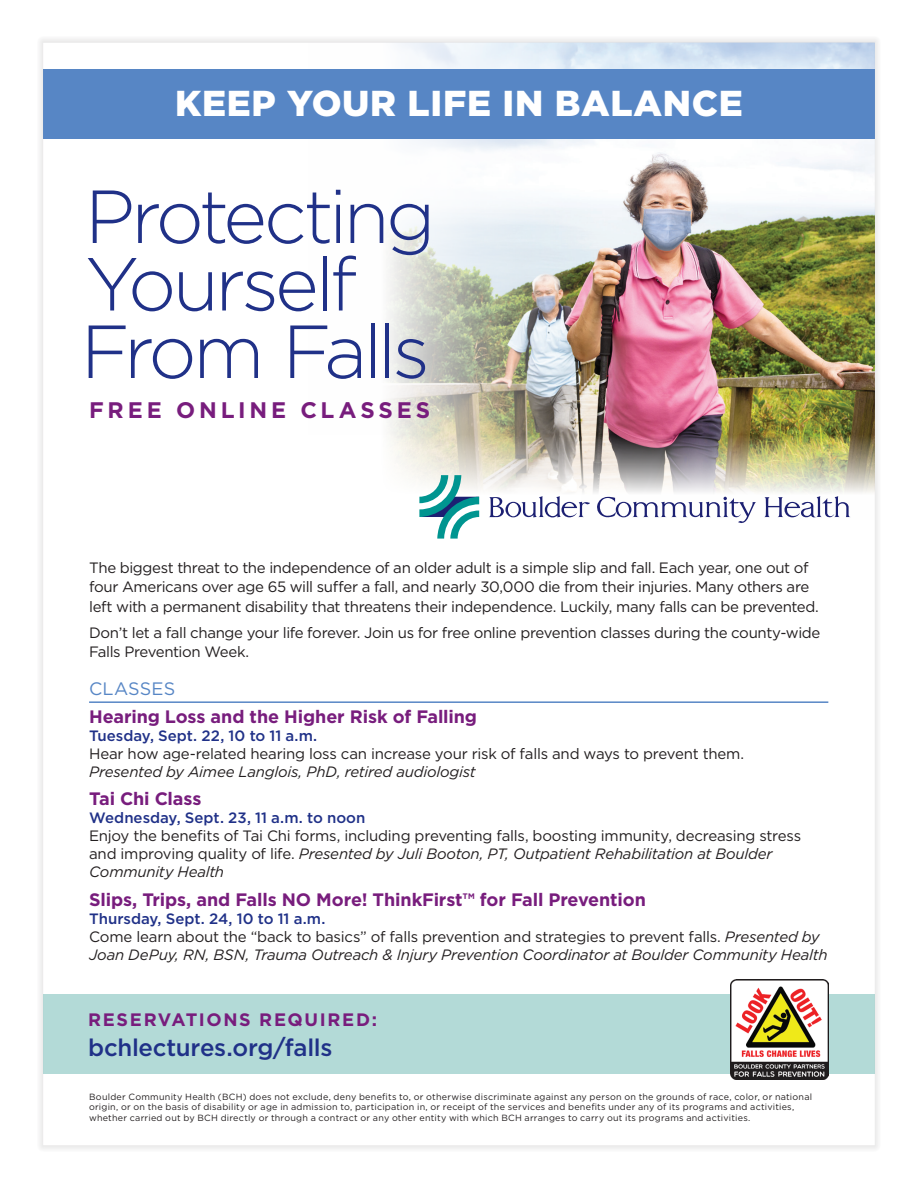
<style>
.page{position:relative;width:918px;height:1188px;background:#fff}
.page>*{position:absolute;margin:0;border:0;box-sizing:border-box;transform-origin:0 0}
.t1{font:300 75px/67.5px "Gotham";letter-spacing:-.055em;color:#203188}
.t2{font:900 36px "Gotham";letter-spacing:.02em;color:#fff}
.t3{font:500 24px "Gotham";letter-spacing:-.01em;color:#203188}
.t4{font:700 22.5px "Gotham";letter-spacing:.17em;color:#781d7d}
.t5{font:700 18px "Gotham";letter-spacing:-.005em;color:#781d7d}
.t6{font:700 18px "Gotham";letter-spacing:.095em;color:#781d7d}
.t7{font:18px "Gotham";letter-spacing:.005em;color:#5786c5}
.t8{font:15px/19.5px "Gotham";letter-spacing:-.02em;color:#231f20}
.t9{font:italic 15px/18px "Gotham";letter-spacing:-.015em;color:#231f20}
.t10{font:500 15px "Gotham";color:#203188}
.t11{font:9px/10.5px "Gotham";letter-spacing:.025em;color:#231f20}
.s1{font-style:italic}
.s2{font-weight:500;font-style:normal;color:#203188}
.s3{font-style:normal}
</style>
<div class="page">
<div style="left:0;top:0;width:918px;height:1188px;background:#231f20;opacity:.2"></div>
<h2 class="t2" style="left:175px;top:78px;width:569px">KEEP YOUR LIFE IN BALANCE</h2>
<h1 class="t1" style="left:81px;top:181px;width:356px">Protecting<br>Yourself<br>From Falls</h1>
<h3 class="t4" style="left:89px;top:396px;width:343px">FREE ONLINE CLASSES</h3>
<p class="t8" style="left:89px;top:557px;width:731px">The biggest threat to the independence of an older adult is a simple slip and fall. Each year, one out of four Americans over age 65 will suffer a fall, and nearly 30,000 die from their injuries. Many others are left with a permanent disability that threatens their independence. Luckily, many falls can be prevented.</p>
<p class="t8" style="left:89px;top:622px;width:733px">Don’t let a fall change your life forever. Join us for free online prevention classes during the county-wide<br>Falls Prevention Week.</p>
<p class="t7" style="left:89px;top:677px;width:88px">CLASSES</p>
<p class="t5" style="left:89px;top:705px;width:390px">Hearing Loss and the Higher Risk of Falling</p>
<p class="t10" style="left:89px;top:726px;width:230px">Tuesday, Sept. 22, 10 to 11 a.m.</p>
<p class="t8" style="left:89px;top:744px;width:657px">Hear how age-related hearing loss can increase your risk of falls and ways to prevent them.</p>
<p class="t9" style="left:89px;top:762px;width:388px">Presented by Aimee Langlois, PhD, retired audiologist</p>
<p class="t5" style="left:89px;top:787px;width:114px">Tai Chi Class</p>
<p class="t10" style="left:89px;top:808px;width:278px">Wednesday, Sept. 23, 11 a.m. to noon</p>
<p class="t8" style="left:89px;top:827px;width:714px;line-height:18px">Enjoy the benefits of Tai Chi forms, including preventing falls, boosting immunity, decreasing stress and improving quality of life. <span class="s1">Presented by Juli Booton, PT, Outpatient Rehabilitation at Boulder<br>Community Health</span></p>
<p class="t5" style="left:89px;top:887px;width:558px">Slips, Trips, and Falls NO More! ThinkFirst™ for Fall Prevention</p>
<p class="t9" style="left:89px;top:909px;width:740px"><span class="s2">Thursday, Sept. 24, 10 to 11 a.m.<br></span><span class="s3">Come learn about the “back to basics” of falls prevention and strategies to prevent falls.</span> Presented by<br>Joan DePuy, RN, BSN, Trauma Outreach &amp; Injury Prevention Coordinator at Boulder Community Health</p>
<p class="t6" style="left:88px;top:1008px;width:291px">RESERVATIONS REQUIRED:</p>
<h3 class="t3" style="left:88px;top:1032px;width:246px">bchlectures.org/falls</h3>
<p class="t11" style="left:89px;top:1091px;width:725px">Boulder Community Health (BCH) does not exclude, deny benefits to, or otherwise discriminate against any person on the grounds of race, color, or national origin, or on the basis of disability or age in admission to, participation in, or receipt of the services and benefits under any of its programs and activities, whether carried out by BCH directly or through a contract or any other entity with which BCH arranges to carry out its programs and activities.</p>
</div>
